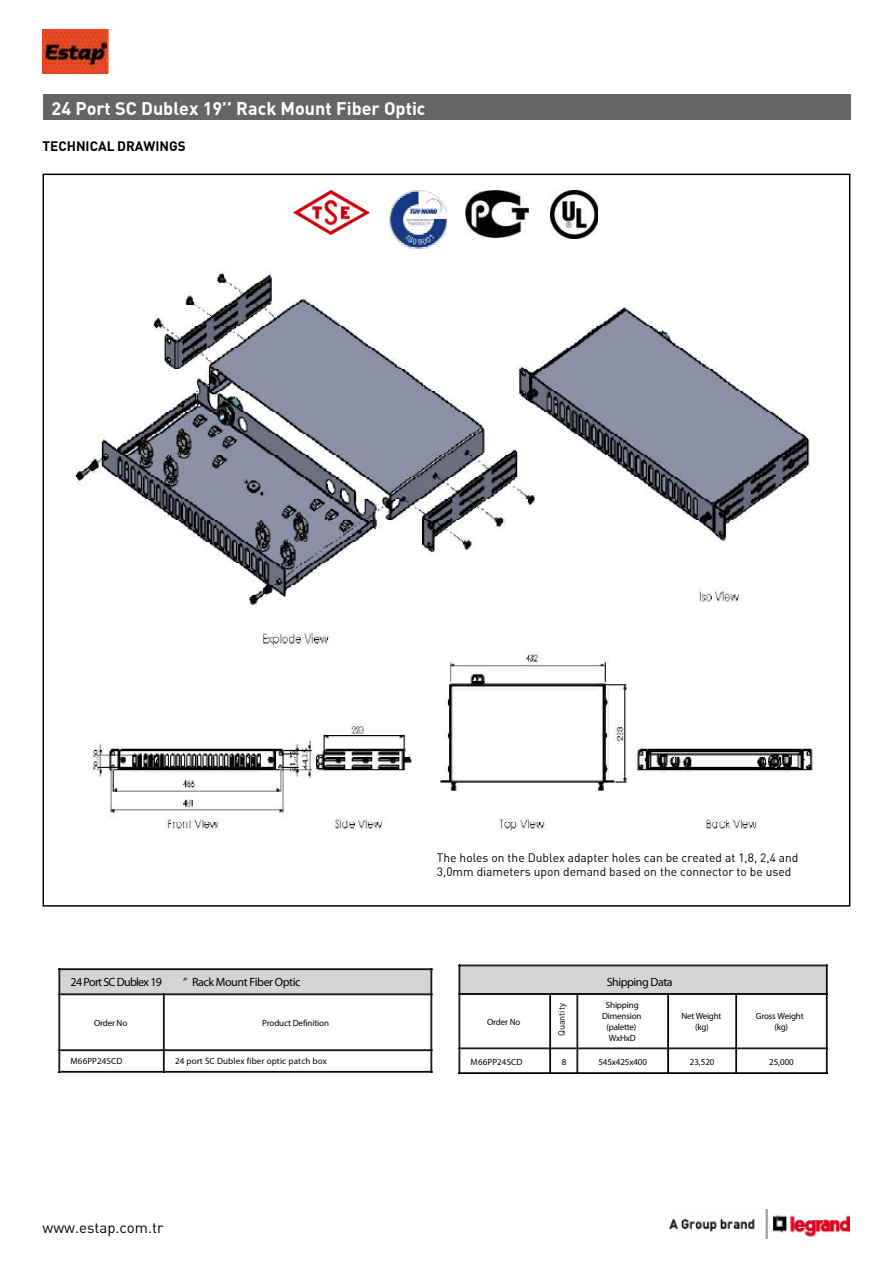
<style>
.page{position:relative;width:893px;height:1263px;background:#fff}
.page>*{position:absolute;margin:0;border:0;box-sizing:border-box;transform-origin:0 0}
.t1{font:18px "DINTR Bold";color:#fff}
.t2{font:15px "DINTR";color:#000}
.t3{font:13.5px "DINTR Bold";color:#000}
.t4{font:12px/14.4px "DINTR";color:#000}
.t5{font:12px "Myriad Pro";letter-spacing:-.04em;color:#000}
.t6{font:9px/10.8px "Myriad Pro";letter-spacing:-.015em;color:#000;text-align:center}
.t7{font:9px "Myriad Pro";letter-spacing:.015em;color:#000}
.t8{font:9px "Myriad Pro";letter-spacing:.01em;color:#000}
.t9{font:9px/10.8px "Myriad Pro";letter-spacing:-.035em;color:#000;text-align:center}
.t10{font:9px "DINTR";color:#000}
</style>
<div class="page">
<img style="left:670px;top:1209px;width:179px;height:29px">
<img style="left:43px;top:30px;width:66px;height:43px">
<div style="left:43px;top:95px;width:808px;height:25px;background:#646567"></div>
<img style="left:294px;top:191px;width:75px;height:44px">
<img style="left:389px;top:191px;width:58px;height:58px">
<img style="left:466px;top:191px;width:62px;height:47px">
<img style="left:550px;top:191px;width:48px;height:48px">
<img style="left:75px;top:273px;width:738px;height:558px">
<div style="left:60px;top:969px;width:372px;height:26px;background:#d4d4d4"></div>
<hr style="left:59px;top:969px;width:372px;height:1px;background:#000">
<hr style="left:60px;top:968px;width:372px;height:1px;background:#000">
<hr style="left:59px;top:1050px;width:372px;height:1px;background:#000">
<hr style="left:60px;top:1049px;width:372px;height:1px;background:#000">
<hr style="left:163px;top:994px;width:1px;height:78px;background:#000">
<hr style="left:164px;top:994px;width:1px;height:78px;background:#000">
<hr style="left:59px;top:994px;width:372px;height:1px;background:#000">
<hr style="left:60px;top:993px;width:372px;height:1px;background:#000">
<hr style="left:59px;top:969px;width:1px;height:103px;background:#000">
<hr style="left:431px;top:969px;width:1px;height:103px;background:#000">
<hr style="left:59px;top:1072px;width:372px;height:1px;background:#000">
<hr style="left:60px;top:1071px;width:372px;height:1px;background:#000">
<div style="left:460px;top:966px;width:367px;height:28px;background:#d4d4d4"></div>
<hr style="left:460px;top:965px;width:367px;height:1px;background:#000">
<hr style="left:459px;top:1048px;width:368px;height:1px;background:#000">
<hr style="left:460px;top:1047px;width:367px;height:1px;background:#000">
<hr style="left:577px;top:994px;width:1px;height:79px;background:#000">
<hr style="left:667px;top:994px;width:1px;height:79px;background:#000">
<hr style="left:668px;top:994px;width:1px;height:79px;background:#000">
<hr style="left:735px;top:994px;width:1px;height:79px;background:#000">
<hr style="left:736px;top:994px;width:1px;height:79px;background:#000">
<hr style="left:549px;top:994px;width:1px;height:79px;background:#000">
<hr style="left:550px;top:994px;width:1px;height:79px;background:#000">
<hr style="left:459px;top:994px;width:368px;height:1px;background:#000">
<hr style="left:460px;top:993px;width:367px;height:1px;background:#000">
<hr style="left:459px;top:965px;width:1px;height:108px;background:#000">
<hr style="left:826px;top:965px;width:1px;height:108px;background:#000">
<hr style="left:827px;top:966px;width:1px;height:107px;background:#000">
<hr style="left:459px;top:1073px;width:368px;height:1px;background:#000">
<hr style="left:460px;top:1072px;width:367px;height:1px;background:#000">
<h1 class="t1" style="left:52px;top:96px;width:375px">24 Port SC Dublex 19’’ Rack Mount Fiber Optic</h1>
<p class="t3" style="left:43px;top:137px;width:42px">Technica</p>
<p class="t3" style="left:107px;top:137px;width:80px">l Drawin gs</p>
<p class="t5" style="left:71px;top:975px;width:93px">24 Port SC Dublex 19</p>
<p class="t5" style="left:183px;top:975px;width:119px">” Rack Mount Fiber Optic</p>
<p class="t6" style="left:94px;top:1017px;width:35px">Order No</p>
<p class="t6" style="left:262px;top:1017px;width:68px">Product Definition</p>
<p class="t8" style="left:71px;top:1055px;width:53px">M66PP24SCD</p>
<p class="t7" style="left:175px;top:1055px;width:154px">24 port SC Dublex fiber optic patch box</p>
<p class="t2" style="left:43px;top:1218px;width:122px">www.estap.com.tr</p>
<p class="t4" style="left:437px;top:850px;width:363px">The holes on the Dublex adapter holes can be created at 1,8, 2,4 and<br>3,0mm diameters upon demand based on the connector to be used</p>
<p class="t6" style="left:487px;top:1016px;width:35px">Order No</p>
<p class="t10" style="left:556px;top:1036px;width:34px;rotate:-90deg">Quantity</p>
<p class="t5" style="left:607px;top:974px;width:67px">Shipping Data</p>
<p class="t6" style="left:602px;top:1000px;width:41px">Shipping<br>Dimension (palette)<br>WxHxD</p>
<p class="t9" style="left:682px;top:1011px;width:41px">Net Weight (kg)</p>
<p class="t6" style="left:756px;top:1011px;width:50px">Gross Weight (kg)</p>
<p class="t8" style="left:471px;top:1057px;width:53px">M66PP24SCD</p>
<p class="t6" style="left:562px;top:1057px;width:6px">8</p>
<p class="t6" style="left:598px;top:1057px;width:50px">545x425x400</p>
<p class="t6" style="left:690px;top:1057px;width:26px">23,520</p>
<p class="t6" style="left:769px;top:1057px;width:26px">25,000</p>
</div>
